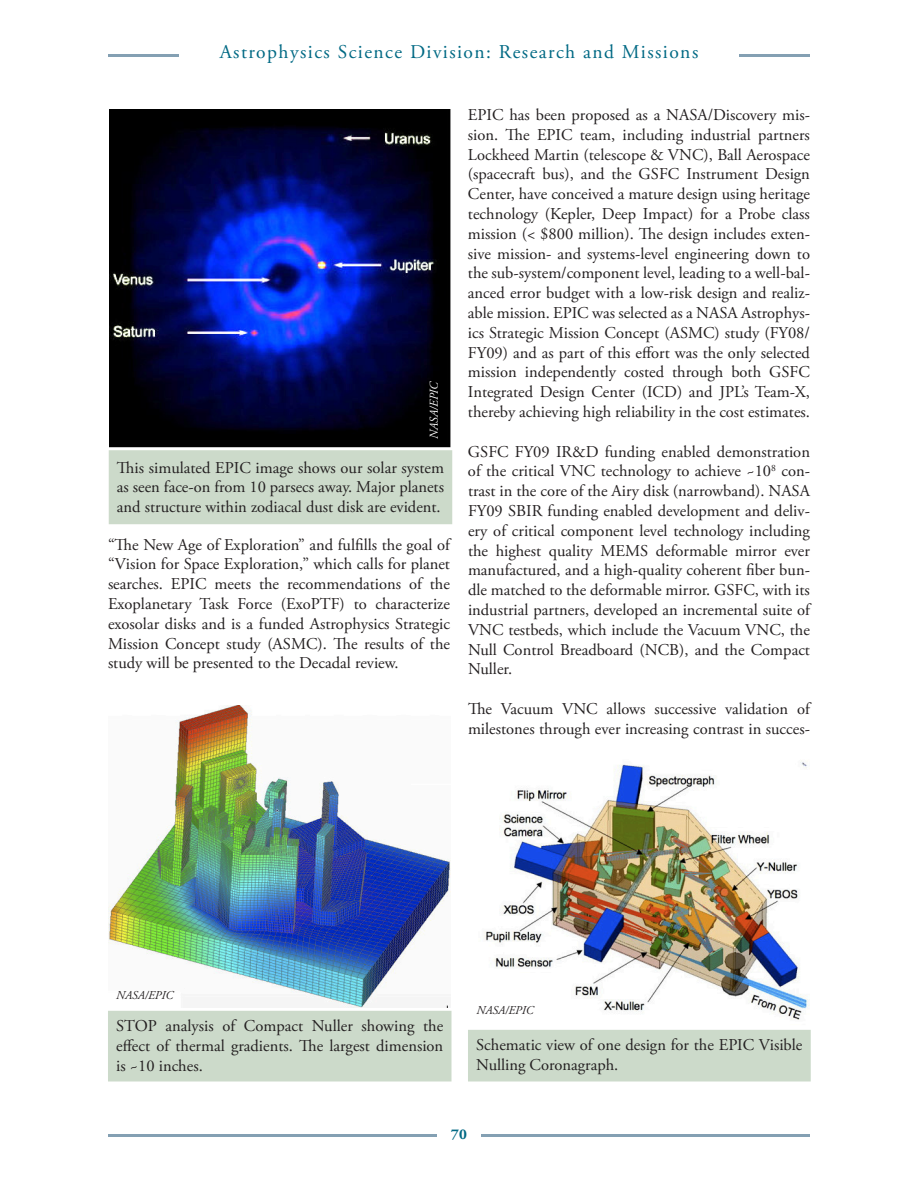
<style>
.page{position:relative;width:918px;height:1188px;background:#fff}
.page>*{position:absolute;margin:0;border:0;box-sizing:border-box;transform-origin:0 0}
.t1{font:19.5px "Adobe Garamond Pro";letter-spacing:.075em;color:#016984}
.Normal_Text{font:16.5px/19.8px "Adobe Garamond Pro";color:#231f20;text-align:justify}
.Figure_Captions{font:16.5px/19.8px "Adobe Garamond Pro";color:#231f20;text-align:justify}
.t2{font:700 15px "Adobe Garamond Pro";color:#016984}
.t3{font:italic 12px "Adobe Garamond Pro";color:#231f20}
.t4{font:italic 12px "Adobe Garamond Pro";color:#fff}
</style>
<div class="page">
<hr style="left:108px;top:1134px;width:702px;height:3px;background:#84a0b3">
<div style="left:437px;top:1126px;width:44px;height:16px;background:#fff"></div>
<hr style="left:108px;top:54px;width:702px;height:3px;background:#84a0b3">
<div style="left:179px;top:44px;width:560px;height:23px;background:#fff"></div>
<div style="left:109px;top:1012px;width:342px;height:69px;background:#ccdaca"></div>
<div style="left:108px;top:1011px;width:344px;height:71px;border:2px solid #ccdaca"></div>
<div style="left:469px;top:1031px;width:341px;height:50px;background:#ccdaca"></div>
<div style="left:468px;top:1030px;width:343px;height:52px;border:2px solid #ccdaca"></div>
<img style="left:108px;top:705px;width:342px;height:303px">
<img style="left:484px;top:760px;width:325px;height:260px">
<div style="left:109px;top:451px;width:343px;height:72px;background:#ccdaca"></div>
<div style="left:109px;top:450px;width:343px;height:74px;border:2px solid #ccdaca"></div>
<img style="left:110px;top:110px;width:341px;height:337px">
<p class="t1" style="left:220px;top:40px;width:480px">Astrophysics Science Division: Research and Missions</p>
<p class="t4" style="left:427px;top:439px;width:60px;rotate:-90deg">NASA/EPIC</p>
<p class="Figure_Captions" style="left:117px;top:458px;width:329px">This simulated EPIC image shows our solar system as seen face-on from 10 parsecs away. Major planets and structure within zodiacal dust disk are evident.</p>
<p class="Normal_Text" style="left:108px;top:535px;width:344px">“The New Age of Exploration” and fulfills the goal of “Vision for Space Exploration,” which calls for planet searches. EPIC meets the recommendations of the Exoplanetary Task Force (ExoPTF) to characterize exosolar disks and is a funded Astrophysics Strategic Mission Concept study (ASMC). The results of the study will be presented to the Decadal review.</p>
<p class="Normal_Text" style="left:468px;top:105px;width:344px">EPIC has been proposed as a NASA/Discovery mis&shy;sion. The EPIC team, including industrial partners Lockheed Martin (telescope &amp; VNC), Ball Aerospace (spacecraft bus), and the GSFC Instrument Design Center, have conceived a mature design using heritage technology (Kepler, Deep Impact) for a Probe class mission (&lt; $800 million). The design includes exten&shy;sive mission- and systems-level engineering down to the sub-system/component level, leading to a well-bal&shy;anced error budget with a low-risk design and realiz&shy;able mission. EPIC was selected as a NASA Astrophys&shy;ics Strategic Mission Concept (ASMC) study (FY08/ FY09) and as part of this effort was the only selected mission independently costed through both GSFC Integrated Design Center (ICD) and JPL’s Team-X, thereby achieving high reliability in the cost estimates.</p>
<p class="Normal_Text" style="left:468px;top:442px;width:344px">GSFC FY09 IR&amp;D funding enabled demonstration of the critical VNC technology to achieve ~10<sup>8</sup> con&shy;trast in the core of the Airy disk (narrowband). NASA FY09 SBIR funding enabled development and deliv&shy;ery of critical component level technology including the highest quality MEMS deformable mirror ever manufactured, and a high-quality coherent fiber bun&shy;dle matched to the deformable mirror. GSFC, with its industrial partners, developed an incremental suite of VNC testbeds, which include the Vacuum VNC, the Null Control Breadboard (NCB), and the Compact Nuller.</p>
<p class="Normal_Text" style="left:468px;top:699px;width:343px">The Vacuum VNC allows successive validation of milestones through ever increasing contrast in succes-</p>
<p class="t3" style="left:116px;top:988px;width:58px">NASA/EPIC</p>
<p class="Figure_Captions" style="left:116px;top:1016px;width:329px">STOP analysis of Compact Nuller showing the effect of thermal gradients. The largest dimension is ~10 inches.</p>
<p class="t3" style="left:477px;top:1003px;width:58px">NASA/EPIC</p>
<p class="Figure_Captions" style="left:476px;top:1036px;width:328px">Schematic view of one design for the EPIC Visible<br>Nulling Coronagraph.</p>
<p class="t2" style="left:451px;top:1125px;width:17px">70</p>
</div>
